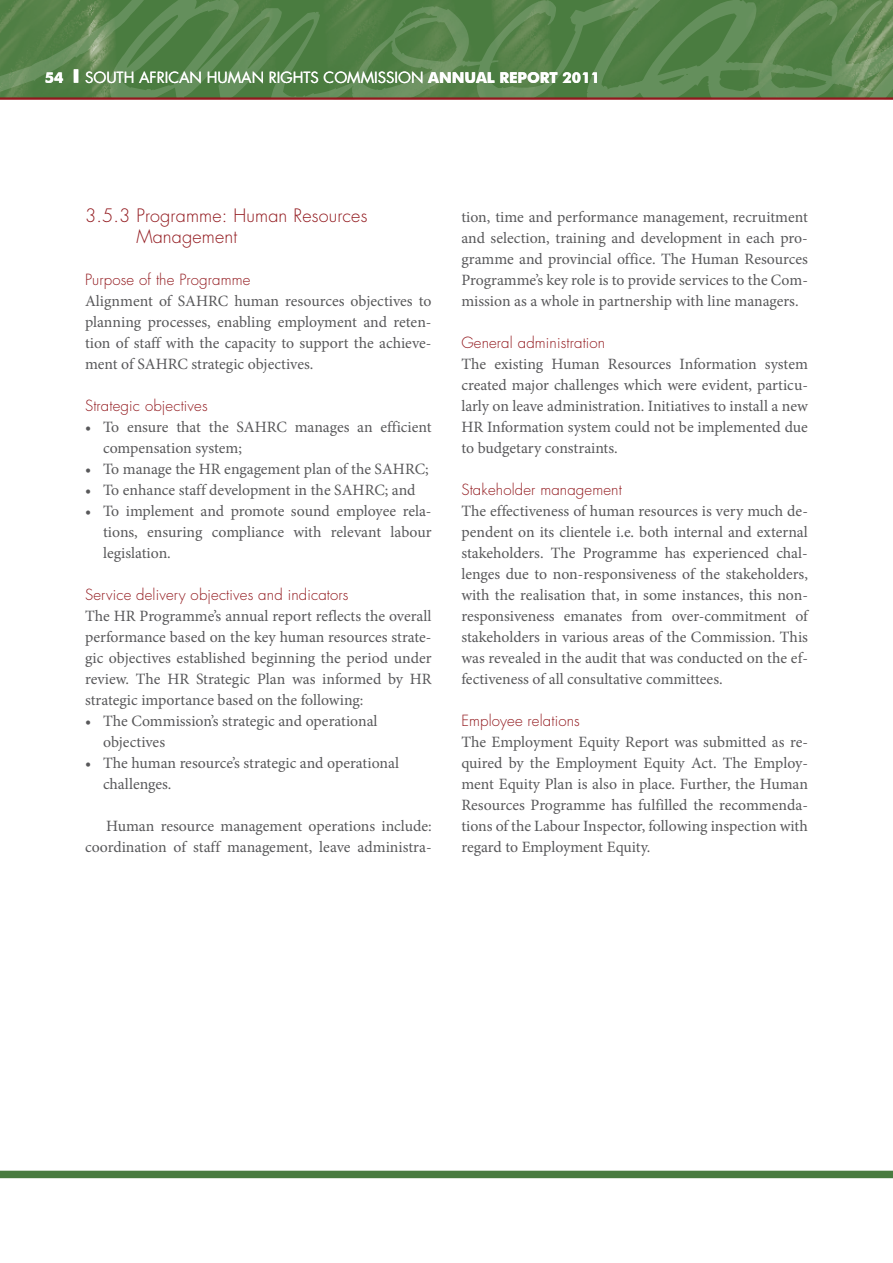
<style>
.page{position:relative;width:893px;height:1263px;background:#fff}
.page>*{position:absolute;margin:0;border:0;box-sizing:border-box;transform-origin:0 0}
.t1{font:300 18px/21px "Futura";letter-spacing:.01em;color:#92191e}
.t2{font:15.75px/21px "Minion Pro";color:#58585a;text-align:justify}
.t3{font:300 15px "Futura";letter-spacing:.01em;color:#92191e}
.t4{font:15px "Futura";color:#fff}
.t5{font:700 15px "Futura BT";color:#fff}
.s1{font-family:"Futura BT";font-weight:700}
</style>
<div class="page">
<div style="left:0;top:1171px;width:893px;height:7px;background:#497b40"></div>
<svg style="left:0;top:0;width:893px;height:100px;background:#59834d"></svg>
<hr style="left:74px;top:69px;width:4px;height:14px;background:#fff">
<hr style="left:0;top:98px;width:893px;height:1px;background:#92191e">
<p class="t5" style="left:45px;top:68px;width:20px">54</p>
<p class="t4" style="left:85px;top:67px;width:516px">SOUTH AFRICAN HUMAN RIGHTS COMMISSION <span class="s1">ANNUAL REPORT 2011</span></p>
<p class="t1" style="left:136px;top:205px;width:233px;text-indent:-51px">3.5.3 Programme: H uman Resources<br>Management</p>
<p class="t3" style="left:85px;top:270px;width:167px">Purpose of the Programme</p>
<p class="t2" style="left:85px;top:291px;width:348px">Alignment of SAHRC human resources objectives to planning processes, enabling employment and reten&shy;tion of staff with the capacity to support the achieve&shy;ment of SAHRC strategic objectives.</p>
<p class="t3" style="left:85px;top:396px;width:124px">Strategic objectives</p>
<p class="t2" style="left:103px;top:417px;width:330px;text-indent:-18px">• To ensure that the SAHRC manages an efficient compensation system;</p>
<p class="t2" style="left:85px;top:459px;width:345px">• To manage the HR engagement plan of the SAHRC;</p>
<p class="t2" style="left:85px;top:480px;width:332px">• To enhance staff development in the SAHRC; and</p>
<p class="t2" style="left:103px;top:501px;width:330px;text-indent:-18px">• To implement and promote sound employee rela&shy;tions, ensuring compliance with relevant labour legislation.</p>
<p class="t3" style="left:85px;top:585px;width:265px">Service delivery objectives and indicators</p>
<p class="t2" style="left:85px;top:606px;width:348px">The HR Programme’s annual report reflects the overall performance based on the key human resources strate&shy;gic objectives established beginning the period under review. The HR Strategic Plan was informed by HR strategic importance based on the following:</p>
<p class="t2" style="left:103px;top:711px;width:276px;text-indent:-18px">• The Commission’s strategic and operational objectives</p>
<p class="t2" style="left:103px;top:753px;width:298px;text-indent:-18px">• The human resource’s strategic and operational challenges.</p>
<p class="t2" style="left:85px;top:816px;width:348px;text-align:right">Human resource management operations include: coordination of staff management, leave administra-</p>
<p class="t2" style="left:461px;top:207px;width:348px">tion, time and performance management, recruitment and selection, training and development in each pro&shy;gramme and provincial office. The Human Resources Programme’s key role is to provide services to the Com&shy;mission as a whole in partnership with line managers.</p>
<p class="t3" style="left:461px;top:333px;width:145px">General administration</p>
<p class="t2" style="left:461px;top:354px;width:348px">The existing Human Resources Information system created major challenges which were evident, particu&shy;larly on leave administration. Initiatives to install a new HR Information system could not be implemented due to budgetary constraints.</p>
<p class="t3" style="left:461px;top:480px;width:162px">Stakeholder management</p>
<p class="t2" style="left:461px;top:501px;width:348px">The effectiveness of human resources is very much de&shy;pendent on its clientele i.e. both internal and external stakeholders. The Programme has experienced chal&shy;lenges due to non-responsiveness of the stakeholders, with the realisation that, in some instances, this non&shy;responsiveness emanates from over-commitment of stakeholders in various areas of the Commission. This was revealed in the audit that was conducted on the ef&shy;fectiveness of all consultative committees.</p>
<p class="t3" style="left:461px;top:711px;width:120px">Employee relations</p>
<p class="t2" style="left:461px;top:732px;width:348px">The Employment Equity Report was submitted as re&shy;quired by the Employment Equity Act. The Employ&shy;ment Equity Plan is also in place. Further, the Human Resources Programme has fulfilled the recommenda&shy;tions of the Labour Inspector, following inspection with regard to Employment Equity.</p>
</div>
